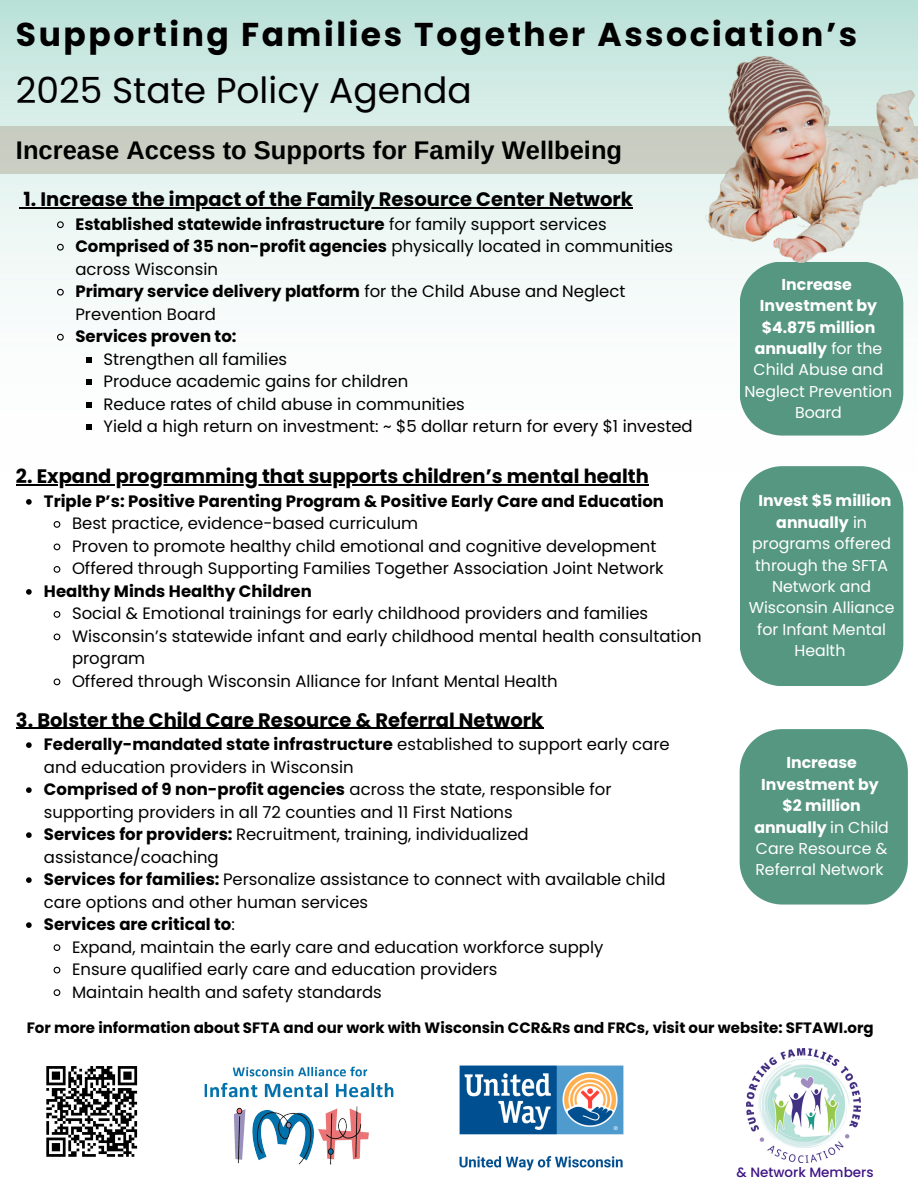
<style>
.page{position:relative;width:918px;height:1188px;background:#fff}
.page>*{position:absolute;margin:0;border:0;box-sizing:border-box;transform-origin:0 0}
.t1{font:36px "Poppins";color:#000}
.t2{font:700 33px "Poppins";letter-spacing:.075em;color:#000}
.t3{font:700 25.5px "Arimo";color:#000}
.t4{font:700 19.5px "Poppins";color:#000}
.t5{font:16.5px/22.5px "Poppins";color:#000}
.t6{font:700 16.5px/22.5px "Poppins";color:#000}
.t7{font:700 15.75px/21.3px "Poppins";color:#fff;text-align:center}
.t8{font:15.75px/21.3px "Poppins";color:#fff;text-align:center}
.t9{font:700 15px "Poppins";color:#000}
.t10{font:500 13.5px "Poppins";color:#3f1485}
.s1{font-weight:400}
.s2{font-weight:700}
</style>
<div class="page">
<img style="left:0;top:0;width:918px;height:517px">
<div style="left:0;top:126px;width:918px;height:47px;background:#cacdc2"></div>
<hr style="left:23px;top:207px;width:610px;height:1px;background:#000">
<svg style="left:56px;top:220px;width:9px;height:9px"></svg>
<svg style="left:56px;top:243px;width:9px;height:8px"></svg>
<svg style="left:56px;top:288px;width:9px;height:8px"></svg>
<svg style="left:56px;top:333px;width:9px;height:8px"></svg>
<svg style="left:86px;top:357px;width:5px;height:6px"></svg>
<svg style="left:86px;top:379px;width:5px;height:6px"></svg>
<svg style="left:86px;top:402px;width:5px;height:6px"></svg>
<svg style="left:86px;top:424px;width:5px;height:6px"></svg>
<div style="left:740px;top:269px;width:163px;height:166px;background:#569781"></div>
<div style="left:740px;top:729px;width:168px;height:176px;background:#569781"></div>
<hr style="left:16px;top:728px;width:527px;height:1px;background:#000">
<svg style="left:26px;top:742px;width:6px;height:6px"></svg>
<svg style="left:26px;top:787px;width:6px;height:6px"></svg>
<svg style="left:26px;top:832px;width:6px;height:6px"></svg>
<svg style="left:26px;top:877px;width:6px;height:6px"></svg>
<svg style="left:26px;top:922px;width:6px;height:6px"></svg>
<svg style="left:53px;top:944px;width:8px;height:7px"></svg>
<svg style="left:53px;top:966px;width:8px;height:8px"></svg>
<svg style="left:53px;top:989px;width:8px;height:7px"></svg>
<svg style="left:46px;top:1066px;width:92px;height:91px"></svg>
<img style="left:703px;top:53px;width:215px;height:216px">
<div style="left:740px;top:466px;width:163px;height:220px;background:#569781"></div>
<img style="left:746px;top:1048px;width:114px;height:114px">
<img style="left:459px;top:1065px;width:165px;height:106px">
<img style="left:204px;top:1066px;width:190px;height:99px">
<hr style="left:16px;top:484px;width:633px;height:2px;background:#000">
<svg style="left:26px;top:499px;width:6px;height:6px"></svg>
<svg style="left:53px;top:521px;width:8px;height:7px"></svg>
<svg style="left:53px;top:543px;width:8px;height:8px"></svg>
<svg style="left:53px;top:566px;width:8px;height:7px"></svg>
<svg style="left:26px;top:589px;width:6px;height:6px"></svg>
<svg style="left:53px;top:611px;width:8px;height:7px"></svg>
<svg style="left:53px;top:633px;width:8px;height:8px"></svg>
<svg style="left:53px;top:678px;width:8px;height:8px"></svg>
<p class="t2" style="left:16px;top:11px;width:843px">Supporting Families Together Association’s</p>
<p class="t1" style="left:16px;top:65px;width:457px">2025 State Policy Agenda</p>
<h1 class="t3" style="left:16px;top:136px;width:608px">Increase Access to Supports for Family Wellbeing</h1>
<h2 class="t4" style="left:23px;top:186px;width:611px">1. Increase the impact of the Family Resource Center Network</h2>
<h2 class="t6" style="left:75px;top:213px;width:533px">Established statewide infrastructure <span class="s1">for family support services</span></h2>
<h3 class="t6" style="left:75px;top:235px;width:599px">Comprised of 35 non-profit agencies <span class="s1">physically located in communities</span></h3>
<h4 class="t5" style="left:75px;top:258px;width:552px">across Wisconsin<br><span class="s2">Primary service delivery platform</span> for the Child Abuse and Neglect</h4>
<p class="t6" style="left:75px;top:303px;width:163px"><span class="s1">Prevention Board<br></span>Services proven to:</p>
<p class="t5" style="left:103px;top:348px;width:185px">Strengthen all families</p>
<p class="t5" style="left:103px;top:370px;width:306px">Produce academic gains for children</p>
<p class="t5" style="left:103px;top:393px;width:363px">Reduce rates of child abuse in communities</p>
<p class="t5" style="left:103px;top:415px;width:591px">Yield a high return on investment: ~ $5 dollar return for every $1 invested</p>
<h6 class="t4" style="left:16px;top:463px;width:634px">2. Expand programming that supports children’s mental health</h6>
<h4 class="t6" style="left:44px;top:490px;width:622px">Triple P’s: Positive Parenting Program &amp; Positive Early Care and Education</h4>
<p class="t5" style="left:72px;top:512px;width:348px">Best practice, evidence-based curriculum</p>
<p class="t5" style="left:72px;top:535px;width:586px">Proven to promote healthy child emotional and cognitive development</p>
<p class="t5" style="left:72px;top:557px;width:593px">Offered through Supporting Families Together Association Joint Network</p>
<p class="t6" style="left:44px;top:580px;width:269px">Healthy Minds Healthy Children</p>
<p class="t5" style="left:72px;top:602px;width:578px">Social &amp; Emotional trainings for early childhood providers and families</p>
<p class="t5" style="left:72px;top:625px;width:631px">Wisconsin’s statewide infant and early childhood mental health consultation program</p>
<p class="t5" style="left:72px;top:670px;width:487px">Offered through Wisconsin Alliance for Infant Mental Health</p>
<p class="t4" style="left:16px;top:706px;width:529px">3. Bolster the Child Care Resource &amp; Referral Network</p>
<p class="t5" style="left:44px;top:733px;width:627px"><span class="s2">Federally-mandated state infrastructure</span> established to support early care and education providers in Wisconsin</p>
<p class="t5" style="left:44px;top:778px;width:569px"><span class="s2">Comprised of 9 non-profit agencies</span> across the state, responsible for supporting providers in all 72 counties and 11 First Nations</p>
<h6 class="t5" style="left:44px;top:823px;width:486px"><span class="s2">Services for providers:</span> Recruitment, training, individualized assistance/coaching</h6>
<h4 class="t5" style="left:44px;top:868px;width:623px"><span class="s2">Services for families:</span> Personalize assistance to connect with available child care options and other human services</h4>
<p class="t6" style="left:44px;top:913px;width:192px">Services are critical to<span class="s1">:</span></p>
<p class="t5" style="left:72px;top:936px;width:533px">Expand, maintain the early care and education workforce supply</p>
<p class="t5" style="left:72px;top:958px;width:427px">Ensure qualified early care and education providers</p>
<p class="t5" style="left:72px;top:981px;width:311px">Maintain health and safety standards</p>
<h6 class="t7" style="left:745px;top:274px;width:149px">Increase<br>Investment by $4.875 million annually <span class="s1">for the<br>Child Abuse and<br>Neglect Prevention<br>Board</span></h6>
<p class="t8" style="left:749px;top:490px;width:147px"><span class="s2">Invest $5 million annually</span> in programs offered through the SFTA<br>Network and<br>Wisconsin Alliance for Infant Mental<br>Health</p>
<h5 class="t7" style="left:754px;top:752px;width:136px">Increase<br>Investment by $2 million annually <span class="s1">in Child<br>Care Resource &amp;<br>Referral Network</span></h5>
<p class="t9" style="left:27px;top:1017px;width:848px">For more information about SFTA and our work with Wisconsin CCR&amp;Rs and FRCs, visit our website: SFTAWI.org</p>
<p class="t10" style="left:737px;top:1163px;width:138px">&amp; Network Members</p>
</div>
